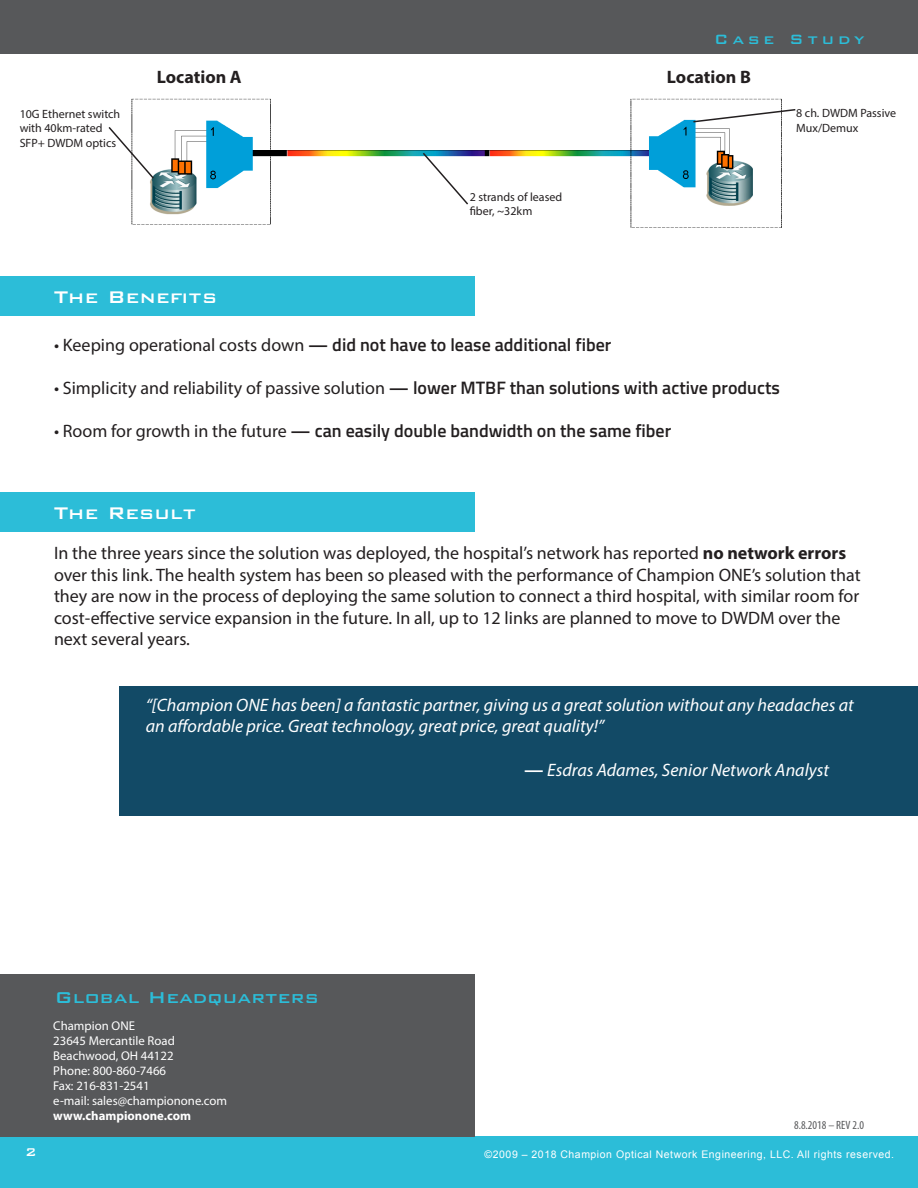
<style>
.page{position:relative;width:918px;height:1188px;background:#fff}
.page>*{position:absolute;margin:0;border:0;box-sizing:border-box;transform-origin:0 0}
.t1{font:500 22.5px "Bank Gothic BT";letter-spacing:.01em;color:#fff}
.t2{font:500 21px "Bank Gothic BT";letter-spacing:.01em;color:#2cbdd8}
.t3{font:18px/21.6px "Myriad Pro";color:#231f20}
.t4{font:italic 18px/21.6px "Myriad Pro";color:#fff}
.t5{font:600 18px "Titillium Web";color:#231f20}
.t6{font:700 18px "Myriad Pro";color:#231f20}
.t7{font:500 18px "Bank Gothic BT";letter-spacing:.21em;color:#2cbdd8}
.t8{font:500 15px "Bank Gothic BT";color:#fff}
.t9{font:12.75px "Myriad Pro";color:#fff}
.t10{font:700 12.75px "Myriad Pro";color:#fff}
.t11{font:12px/14.4px "Myriad Pro";color:#231f20}
.t12{font:condensed 12px "Myriad Pro";color:#57585a}
.t13{font:10.5px "Arial";letter-spacing:.05em;color:#fff}
.s1{font-family:"Myriad Pro";font-weight:400}
.s2{font-family:"Titillium Web";font-weight:600}
.s3{font-weight:700}
.s4{font-family:"Titillium Web";font-weight:600;font-style:normal}
</style>
<div class="page">
<div style="left:0;top:1136px;width:918px;height:52px;background:#2cbdd8"></div>
<div style="left:0;top:974px;width:474px;height:162px;background:#57585a"></div>
<div style="left:0;top:0;width:918px;height:54px;background:#57585a"></div>
<div style="left:0;top:276px;width:474px;height:40px;background:#2cbdd8"></div>
<div style="left:0;top:492px;width:474px;height:40px;background:#2cbdd8"></div>
<div style="left:120px;top:686px;width:798px;height:130px;background:#124a66"></div>
<img style="left:131px;top:98px;width:651px;height:130px">
<svg style="left:692px;top:108px;width:104px;height:15px"></svg>
<svg style="left:421px;top:151px;width:49px;height:55px"></svg>
<svg style="left:108px;top:125px;width:47px;height:55px"></svg>
<p class="t7" style="left:714px;top:30px;width:152px">Case Study</p>
<p class="t11" style="left:20px;top:107px;width:102px">10G Ethernet switch with 40km-rated<br>SFP+ DWDM optics</p>
<p class="t6" style="left:157px;top:65px;width:86px">Location A</p>
<p class="t6" style="left:667px;top:65px;width:86px">Location B</p>
<p class="t11" style="left:470px;top:190px;width:94px">2 strands of leased fiber, ~32km</p>
<p class="t11" style="left:796px;top:106px;width:101px">8 ch. DWDM Passive<br>Mux/Demux</p>
<p class="t1" style="left:54px;top:285px;width:165px">The Benefits</p>
<p class="t5" style="left:54px;top:331px;width:559px"><span class="s1">• Keeping operational costs down</span> — did not have to lease additional fiber</p>
<p class="t3" style="left:54px;top:377px;width:727px">• Simplicity and reliability of passive solution <span class="s2">— lower MTBF than solutions with active products</span></p>
<p class="t5" style="left:54px;top:418px;width:619px"><span class="s1">• Room for growth in the future</span> — can easily double bandwidth on the same fiber</p>
<p class="t1" style="left:54px;top:501px;width:144px">The Result</p>
<p class="t3" style="left:54px;top:542px;width:808px">In the three years since the solution was deployed, the hospital’s network has reported <span class="s3">no network errors </span>over this link. The health system has been so pleased with the performance of Champion ONE’s solution that they are now in the process of deploying the same solution to connect a third hospital, with similar room for cost-effective service expansion in the future. In all, up to 12 links are planned to move to DWDM over the next several years.</p>
<p class="t4" style="left:146px;top:694px;width:710px">“[Champion ONE has been] a fantastic partner, giving us a great solution without any headaches at an affordable price. Great technology, great price, great quality!”</p>
<p class="t4" style="left:524px;top:759px;width:307px"><span class="s4">—</span> Esdras Adames, Senior Network Analyst</p>
<p class="t2" style="left:55px;top:986px;width:266px">Global Headquarters</p>
<p class="t9" style="left:53px;top:1018px;width:83px">Champion ONE</p>
<p class="t9" style="left:53px;top:1033px;width:123px">23645 Mercantile Road</p>
<p class="t9" style="left:53px;top:1048px;width:122px">Beachwood, OH 44122</p>
<p class="t9" style="left:53px;top:1063px;width:114px">Phone: 800-860-7466</p>
<p class="t9" style="left:53px;top:1078px;width:98px">Fax: 216-831-2541</p>
<p class="t9" style="left:53px;top:1093px;width:175px">e-mail: sales@championone.com</p>
<p class="t10" style="left:53px;top:1107px;width:139px">www.championone.com</p>
<p class="t12" style="left:794px;top:1118px;width:71px">8.8.2018 – REV 2.0</p>
<p class="t8" style="left:25px;top:1144px;width:13px">2</p>
<p class="t13" style="left:485px;top:1147px;width:411px">©2009 – 2018 Champion Optical Network Engineering, LLC. All rights reserved.</p>
</div>
